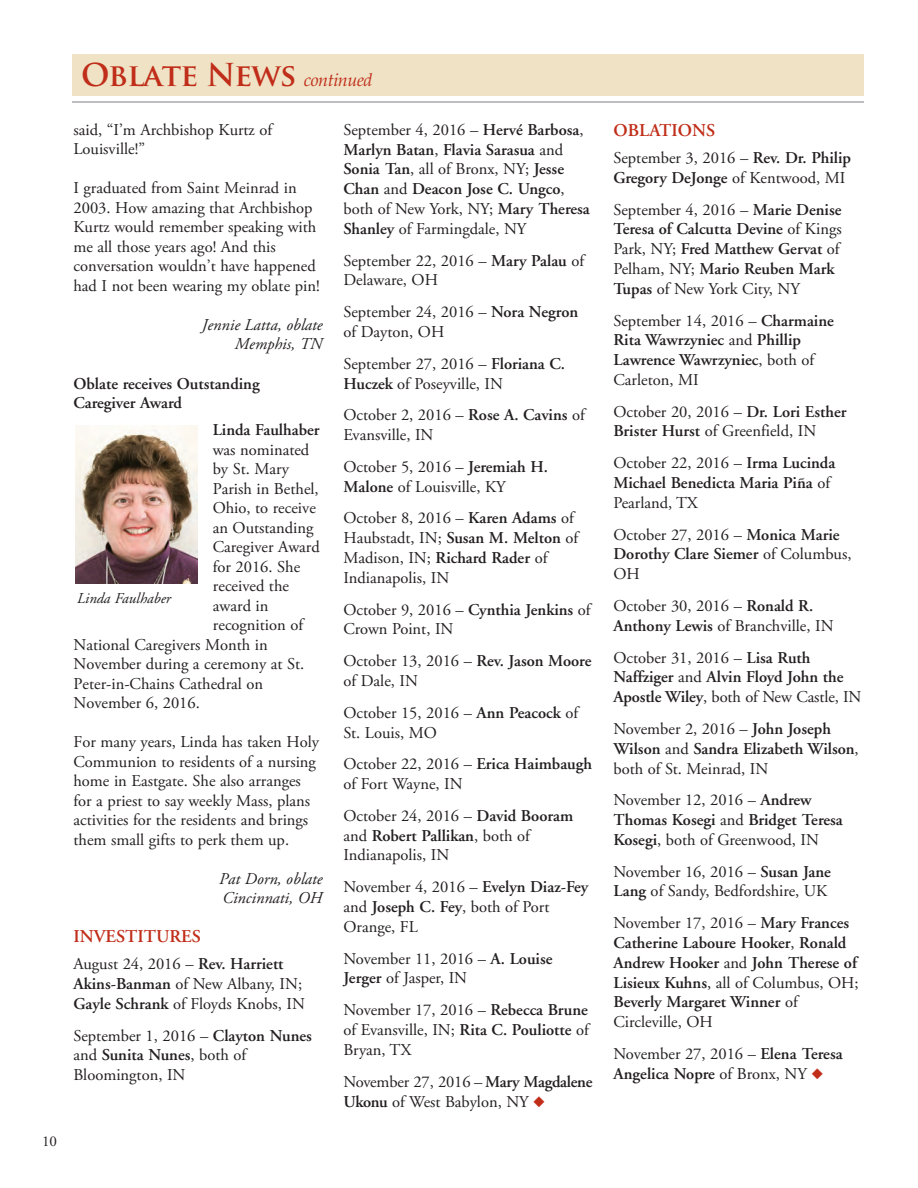
<style>
.page{position:relative;width:918px;height:1188px;background:#fff}
.page>*{position:absolute;margin:0;border:0;box-sizing:border-box;transform-origin:0 0}
.t1{font:700 30.75px "Trajan Pro";letter-spacing:-.03em;color:#c02d19}
.t2{font:600 18px "Adobe Garamond";color:#c02d19}
.t3{font:16.5px/19.8px "Adobe Garamond";color:#231f20}
.t4{font:600 16.5px/19.8px "Adobe Garamond";color:#231f20}
.t5{font:16.5px/19.5px "Adobe Garamond Pro";color:#231f20}
.t6{font:italic 16.5px/19.5px "Adobe Garamond Pro";color:#231f20;text-align:right}
.t7{font:italic 15px "Adobe Garamond";color:#231f20}
.t8{font:15px "Adobe Garamond";color:#231f20}
.s1{font-family:"Palatino";font-weight:400;font-style:italic;font-size:18px}
.s2{font-weight:600}
.s3{font-weight:400}
.s4{color:#c02d19}
</style>
<div class="page">
<div style="left:72px;top:54px;width:792px;height:42px;background:#efe2c5"></div>
<hr style="left:72px;top:101px;width:792px;height:2px;background:#a8a9ad">
<img style="left:75px;top:425px;width:123px;height:159px">
<p class="t8" style="left:42px;top:1136px;width:16px">10</p>
<h1 class="t1" style="left:81px;top:57px;width:293px">Oblate News <span class="s1">continued</span></h1>
<p class="t5" style="left:74px;top:121px;width:200px">said, “I’m Archbishop Kurtz of<br>Louisville!”</p>
<p class="t5" style="left:74px;top:180px;width:248px">I graduated from Saint Meinrad in 2003. How amazing that Archbishop Kurtz would remember speaking with me all those years ago! And this conversation wouldn’t have happened had I not been wearing my oblate pin!</p>
<p class="t6" style="left:202px;top:315px;width:122px">Jennie Latta, oblate<br>Memphis, TN</p>
<p class="t4" style="left:74px;top:375px;width:188px">Oblate receives Outstanding<br>Caregiver Award</p>
<p class="t4" style="left:213px;top:421px;width:108px">Linda Faulhaber</p>
<p class="t5" style="left:213px;top:441px;width:98px">was nominated</p>
<p class="t5" style="left:213px;top:461px;width:78px">by St. Mary</p>
<p class="t5" style="left:213px;top:480px;width:108px">Parish in Bethel,</p>
<p class="t5" style="left:213px;top:500px;width:105px">Ohio, to receive</p>
<p class="t5" style="left:213px;top:519px;width:102px">an Outstanding</p>
<p class="t5" style="left:213px;top:539px;width:109px">Caregiver Award</p>
<p class="t5" style="left:213px;top:558px;width:89px">for 2016. She</p>
<p class="t5" style="left:213px;top:578px;width:78px">received the</p>
<p class="t5" style="left:213px;top:597px;width:57px">award in</p>
<p class="t5" style="left:213px;top:617px;width:92px">recognition of</p>
<p class="t5" style="left:73px;top:636px;width:196px">National Caregivers Month in</p>
<p class="t5" style="left:73px;top:656px;width:232px">November during a ceremony at St.</p>
<p class="t5" style="left:73px;top:675px;width:191px">Peter-in-Chains Cathedral on</p>
<p class="t5" style="left:73px;top:695px;width:128px">November 6, 2016.</p>
<p class="t5" style="left:73px;top:734px;width:247px">For many years, Linda has taken Holy Communion to residents of a nursing home in Eastgate. She also arranges for a priest to say weekly Mass, plans activities for the residents and brings them small gifts to perk them up.</p>
<p class="t6" style="left:219px;top:868px;width:105px;text-align:left">Pat Dorn, oblate<br>Cincinnati, OH</p>
<p class="t2" style="left:74px;top:929px;width:129px">INVESTITURES</p>
<p class="t3" style="left:74px;top:956px;width:233px">August 24, 2016 – <span class="s2">Rev. Harriett<br>Akins-Banman</span> of New Albany, IN;<br><span class="s2">Gayle Schrank</span> of Floyds Knobs, IN</p>
<p class="t3" style="left:74px;top:1027px;width:240px">September 1, 2016 – <span class="s2">Clayton Nunes </span>and <span class="s2">Sunita Nunes</span>, both of<br>Bloomington, IN</p>
<p class="t7" style="left:77px;top:593px;width:95px">Linda Faulhaber</p>
<p class="t4" style="left:344px;top:121px;width:248px"><span class="s3">September 4, 2016 –</span> Hervé Barbosa<span class="s3">,<br></span>Marlyn Batan<span class="s3">,</span> Flavia Sarasua <span class="s3">and<br></span>Sonia Tan<span class="s3">, all of Bronx, NY;</span> Jesse<br>Chan <span class="s3">and</span> Deacon Jose C. Ungco<span class="s3">, both of New York, NY;</span> Mary Theresa<br>Shanley <span class="s3">of Farmingdale, NY</span></p>
<p class="t3" style="left:344px;top:252px;width:242px">September 22, 2016 – <span class="s2">Mary Palau</span> of<br>Delaware, OH</p>
<p class="t3" style="left:344px;top:304px;width:236px">September 24, 2016 – <span class="s2">Nora Negron </span>of Dayton, OH</p>
<p class="t3" style="left:344px;top:355px;width:223px">September 27, 2016 – <span class="s2">Floriana C.<br>Huczek</span> of Poseyville, IN</p>
<p class="t3" style="left:344px;top:407px;width:243px">October 2, 2016 – <span class="s2">Rose A. Cavins</span> of<br>Evansville, IN</p>
<p class="t3" style="left:344px;top:458px;width:206px">October 5, 2016 – <span class="s2">Jeremiah H.<br>Malone</span> of Louisville, KY</p>
<p class="t3" style="left:344px;top:510px;width:236px">October 8, 2016 – <span class="s2">Karen Adams</span> of<br>Haubstadt, IN; <span class="s2">Susan M. Melton</span> of<br>Madison, IN; <span class="s2">Richard Rader</span> of<br>Indianapolis, IN</p>
<p class="t3" style="left:344px;top:601px;width:249px">October 9, 2016 – <span class="s2">Cynthia Jenkins</span> of<br>Crown Point, IN</p>
<p class="t3" style="left:344px;top:653px;width:249px">October 13, 2016 – <span class="s2">Rev. Jason Moore </span>of Dale, IN</p>
<p class="t3" style="left:344px;top:704px;width:236px">October 15, 2016 – <span class="s2">Ann Peacock</span> of<br>St. Louis, MO</p>
<p class="t3" style="left:344px;top:756px;width:250px">October 22, 2016 – <span class="s2">Erica Haimbaugh </span>of Fort Wayne, IN</p>
<p class="t3" style="left:344px;top:807px;width:231px">October 24, 2016 – <span class="s2">David Booram </span>and <span class="s2">Robert Pallikan</span>, both of<br>Indianapolis, IN</p>
<p class="t3" style="left:344px;top:879px;width:246px">November 4, 2016 – <span class="s2">Evelyn Diaz-Fey </span>and <span class="s2">Joseph C. Fey</span>, both of Port<br>Orange, FL</p>
<p class="t3" style="left:344px;top:950px;width:211px">November 11, 2016 – <span class="s2">A. Louise<br>Jerger</span> of Jasper, IN</p>
<p class="t3" style="left:344px;top:1002px;width:247px;text-align:justify">November 17, 2016 – <span class="s2">Rebecca Brune </span>of Evansville, IN; <span class="s2">Rita C. Pouliotte</span> of Bryan, TX</p>
<p class="t3" style="left:344px;top:1073px;width:250px;line-height:20.2px">November 27, 2016 – <span class="s2">Mary Magdalene<br>Ukonu</span> of West Babylon, NY <span class="s4">◆</span></p>
<p class="t2" style="left:614px;top:123px;width:103px">OBLATIONS</p>
<p class="t3" style="left:614px;top:149px;width:239px">September 3, 2016 – <span class="s2">Rev. Dr. Philip<br>Gregory DeJonge</span> of Kentwood, MI</p>
<p class="t4" style="left:614px;top:201px;width:230px"><span class="s3">September 4, 2016 –</span> Marie Denise<br>Teresa of Calcutta Devine <span class="s3">of Kings<br>Park, NY;</span> Fred Matthew Gervat <span class="s3">of<br>Pelham, NY;</span> Mario Reuben Mark<br>Tupas <span class="s3">of New York City, NY</span></p>
<p class="t4" style="left:614px;top:312px;width:222px"><span class="s3">September 14, 2016 –</span> Charmaine<br>Rita Wawrzyniec <span class="s3">and</span> Phillip<br>Lawrence Wawrzyniec<span class="s3">, both of<br>Carleton, MI</span></p>
<p class="t3" style="left:614px;top:403px;width:235px">October 20, 2016 – <span class="s2">Dr. Lori Esther<br>Brister Hurst</span> of Greenfield, IN</p>
<p class="t4" style="left:614px;top:455px;width:223px"><span class="s3">October 22, 2016 –</span> Irma Lucinda<br>Michael Benedicta Maria Piña <span class="s3">of<br>Pearland, TX</span></p>
<p class="t4" style="left:614px;top:526px;width:240px"><span class="s3">October 27, 2016 –</span> Monica Marie<br>Dorothy Clare Siemer <span class="s3">of Columbus,<br>OH</span></p>
<p class="t3" style="left:614px;top:597px;width:222px">October 30, 2016 – <span class="s2">Ronald R.<br>Anthony Lewis</span> of Branchville, IN</p>
<p class="t4" style="left:614px;top:649px;width:250px"><span class="s3">October 31, 2016 –</span> Lisa Ruth<br>Naffziger <span class="s3">and</span> Alvin Floyd John the<br>Apostle Wiley<span class="s3">, both of New Castle, IN</span></p>
<p class="t3" style="left:614px;top:720px;width:247px">November 2, 2016 – <span class="s2">John Joseph<br>Wilson</span> and <span class="s2">Sandra Elizabeth Wilson</span>, both of St. Meinrad, IN</p>
<p class="t3" style="left:614px;top:792px;width:231px">November 12, 2016 – <span class="s2">Andrew<br>Thomas Kosegi</span> and <span class="s2">Bridget Teresa<br>Kosegi</span>, both of Greenwood, IN</p>
<p class="t3" style="left:614px;top:863px;width:219px">November 16, 2016 – <span class="s2">Susan Jane<br>Lang</span> of Sandy, Bedfordshire, UK</p>
<p class="t4" style="left:614px;top:915px;width:247px"><span class="s3">November 17, 2016 –</span> Mary Frances<br>Catherine Laboure Hooker<span class="s3">,</span> Ronald<br>Andrew Hooker <span class="s3">and</span> John Therese of<br>Lisieux Kuhns<span class="s3">, all of Columbus, OH;<br></span>Beverly Margaret Winner <span class="s3">of<br>Circleville, OH</span></p>
<p class="t3" style="left:614px;top:1045px;width:231px;line-height:20.2px">November 27, 2016 – <span class="s2">Elena Teresa<br>Angelica Nopre</span> of Bronx, NY <span class="s4">◆</span></p>
</div>
